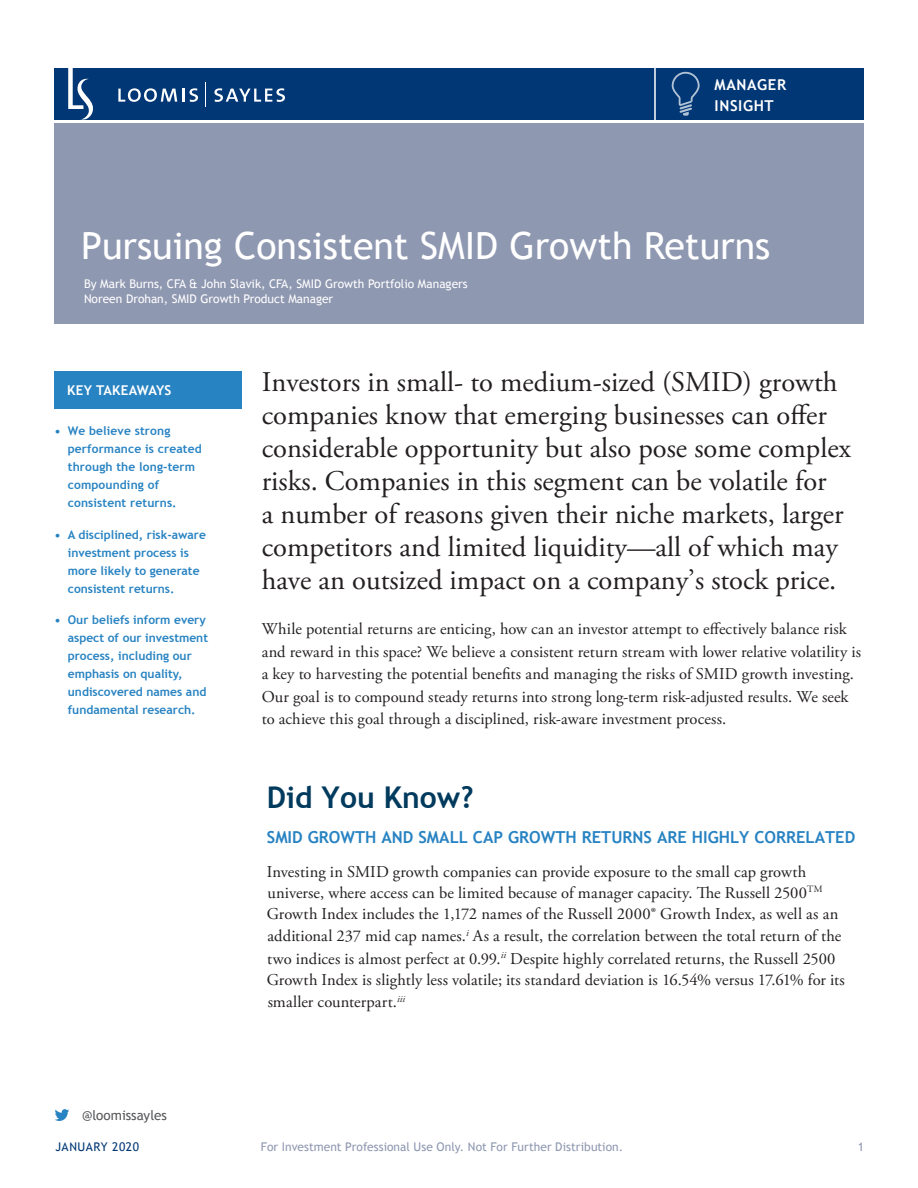
<style>
.page{position:relative;width:918px;height:1188px;background:#fff}
.page>*{position:absolute;margin:0;border:0;box-sizing:border-box;transform-origin:0 0}
.t1{font:37.5px "Trebuchet MS";color:#fff}
.Intro_Paragraph{font:700 30px "Trebuchet MS";color:#003a5d}
.Intro_Paragraph-2{font:28.5px/33px "Adobe Garamond Pro";color:#231f20}
.Body_Copy{font:16.5px/22.5px "Adobe Garamond Pro";letter-spacing:.005em;color:#231f20}
.Intro_Paragraph-3{font:700 16.5px "Trebuchet MS";color:#2883c2}
.t2{font:700 15px/21px "Trebuchet MS";letter-spacing:.04em;color:#fff}
.Social_Media_Handle{font:13.5px "Trebuchet MS";color:#57585a}
.t3{font:700 13.5px "Trebuchet MS";letter-spacing:.02em;color:#fff}
.t4{font:700 12px/18px "Trebuchet MS";color:#2883c2}
.Author{font:12px/15px "Trebuchet MS";color:#fff}
.t5{font:12px "Trebuchet MS";color:#8f98b1}
.t6{font:12px "Trebuchet MS";letter-spacing:.035em;color:#013775}
</style>
<div class="page">
<div style="left:54px;top:68px;width:810px;height:52px;background:#013775"></div>
<hr style="left:654px;top:66px;width:2px;height:54px;background:#fff">
<svg style="left:205px;top:82px;width:1px;height:25px"></svg>
<svg style="left:68px;top:68px;width:25px;height:52px"></svg>
<svg style="left:118px;top:88px;width:80px;height:14px"></svg>
<svg style="left:214px;top:88px;width:71px;height:14px"></svg>
<div style="left:54px;top:124px;width:810px;height:200px;background:#8f98b1"></div>
<svg style="left:672px;top:72px;width:28px;height:44px"></svg>
<div style="left:54px;top:371px;width:187px;height:38px;background:#2883c2"></div>
<svg style="left:55px;top:1109px;width:14px;height:12px"></svg>
<p class="t2" style="left:715px;top:74px;width:73px">MANAGER<br>INSIGHT</p>
<p class="t1" style="left:81px;top:223px;width:691px">Pursuing Consistent SMID Growth Returns</p>
<p class="Author" style="left:84px;top:276px;width:385px">By Mark Burns, CFA &amp; John Slavik, CFA, SMID Growth Portfolio Managers<br>Noreen Drohan, SMID Growth Product Manager</p>
<p class="t3" style="left:67px;top:381px;width:106px">KEY TAKEAWAYS</p>
<p class="t4" style="left:68px;top:422px;width:135px;text-indent:-14px">• We believe strong performance is created through the long-term compounding of consistent returns.</p>
<p class="t4" style="left:68px;top:526px;width:140px;text-indent:-14px">• A disciplined, risk-aware investment process is more likely to generate consistent returns.</p>
<p class="t4" style="left:68px;top:611px;width:142px;text-indent:-14px">• Our beliefs inform every aspect of our investment process, including our emphasis on quality, undiscovered names and fundamental research.</p>
<p class="Social_Media_Handle" style="left:82px;top:1107px;width:86px">@loomissayles</p>
<p class="Intro_Paragraph-2" style="left:262px;top:367px;width:591px">Investors in small- to medium-sized (SMID) growth companies know that emerging businesses can offer considerable opportunity but also pose some complex risks. Companies in this segment can be volatile for<br>a number of reasons given their niche markets, larger competitors and limited liquidity—all of which may have an outsized impact on a company’s stock price.</p>
<p class="Body_Copy" style="left:262px;top:618px;width:601px">While potential returns are enticing, how can an investor attempt to effectively balance risk and reward in this space? We believe a consistent return stream with lower relative volatility is a key to harvesting the potential benefits and managing the risks of SMID growth investing.<br>Our goal is to compound steady returns into strong long-term risk-adjusted results. We seek to achieve this goal through a disciplined, risk-aware investment process.</p>
<p class="Intro_Paragraph" style="left:267px;top:778px;width:208px">Did You Know?</p>
<p class="Intro_Paragraph-3" style="left:267px;top:827px;width:590px">SMID GROWTH AND SMALL CAP GROWTH RETURNS ARE HIGHLY CORRELATED</p>
<p class="Body_Copy" style="left:267px;top:862px;width:573px;line-height:21px">Investing in SMID growth companies can provide exposure to the small cap growth universe, where access can be limited because of manager capacity. The Russell 2500<sup>TM<br></sup>Growth Index includes the 1,172 names of the Russell 2000® Growth Index, as well as an</p>
<p class="Body_Copy" style="left:267px;top:926px;width:576px">additional 237 mid cap names.<sup>i</sup> As a result, the correlation between the total return of the two indices is almost perfect at 0.99.<sup>ii</sup> Despite highly correlated returns, the Russell 2500</p>
<p class="Body_Copy" style="left:267px;top:969px;width:579px">Growth Index is slightly less volatile; its standard deviation is 16.54% versus 17.61% for its smaller counterpart.<sup>iii</sup></p>
<p class="t6" style="left:56px;top:1140px;width:85px">JANUARY 2020</p>
<p class="t5" style="left:261px;top:1140px;width:364px">For Investment Professional Use Only. Not For Further Distribution.</p>
<p class="t5" style="left:858px;top:1140px;width:8px">1</p>
</div>
